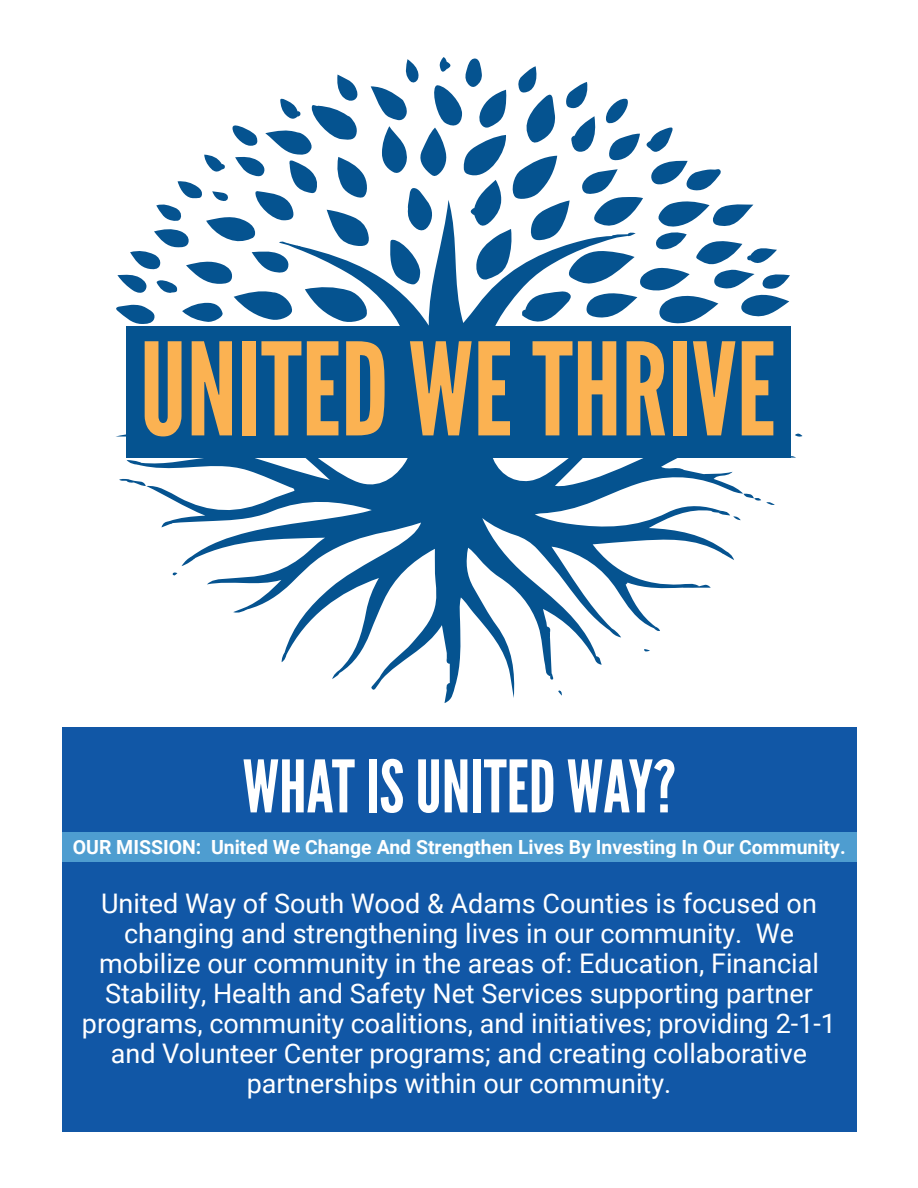
<style>
.page{position:relative;width:918px;height:1188px;background:#fff}
.page>*{position:absolute;margin:0;border:0;box-sizing:border-box;transform-origin:0 0}
.t1{font:128.1px "League Gothic";color:#fbb252}
.t2{font:72.15px "League Gothic";color:#fff}
.t3{font:27px/30px "Roboto";color:#fff;text-align:center}
.t4{font:700 19.5px "Roboto";color:#fff}
</style>
<div class="page">
<div style="left:62px;top:728px;width:794px;height:404px;background:#1157a6"></div>
<div style="left:62px;top:832px;width:794px;height:30px;background:#4e9dd0"></div>
<svg style="left:132px;top:325px;width:654px;height:378px;fill:#055390"></svg>
<svg style="left:116px;top:432px;width:39px;height:5px"></svg>
<svg style="left:703px;top:472px;width:30px;height:7px"></svg>
<svg style="left:619px;top:428px;width:19px;height:5px"></svg>
<svg style="left:682px;top:582px;width:29px;height:6px"></svg>
<svg style="left:658px;top:466px;width:26px;height:5px"></svg>
<svg style="left:370px;top:677px;width:12px;height:14px"></svg>
<svg style="left:127px;top:460px;width:14px;height:5px"></svg>
<svg style="left:181px;top:556px;width:14px;height:10px"></svg>
<svg style="left:595px;top:656px;width:7px;height:9px"></svg>
<svg style="left:610px;top:628px;width:11px;height:9px"></svg>
<svg style="left:722px;top:551px;width:12px;height:9px"></svg>
<svg style="left:161px;top:521px;width:12px;height:6px"></svg>
<svg style="left:233px;top:608px;width:14px;height:6px"></svg>
<svg style="left:771px;top:432px;width:31px;height:5px"></svg>
<svg style="left:446px;top:683px;width:5px;height:7px"></svg>
<svg style="left:269px;top:432px;width:11px;height:5px"></svg>
<svg style="left:282px;top:653px;width:4px;height:9px"></svg>
<svg style="left:332px;top:670px;width:7px;height:9px"></svg>
<svg style="left:119px;top:479px;width:27px;height:7px"></svg>
<svg style="left:546px;top:627px;width:5px;height:10px"></svg>
<svg style="left:711px;top:493px;width:64px;height:27px"></svg>
<svg style="left:654px;top:627px;width:6px;height:5px"></svg>
<svg style="left:446px;top:653px;width:4px;height:11px"></svg>
<svg style="left:550px;top:673px;width:4px;height:7px"></svg>
<svg style="left:116px;top:57px;width:674px;height:268px"></svg>
<svg style="left:173px;top:572px;width:4px;height:4px"></svg>
<svg style="left:621px;top:580px;width:7px;height:5px"></svg>
<svg style="left:789px;top:455px;width:7px;height:3px"></svg>
<svg style="left:643px;top:648px;width:7px;height:4px"></svg>
<svg style="left:558px;top:690px;width:4px;height:6px"></svg>
<h1 class="t1" style="left:140px;top:313px;width:638px">UNITED WE THRIVE</h1>
<h2 class="t2" style="left:243px;top:744px;width:435px">WHAT IS UNITED WAY?</h2>
<p class="t4" style="left:73px;top:834px;width:774px">OUR MISSION: United We Change And Strengthen Lives By Investing In Our Community.</p>
<p class="t3" style="left:82px;top:888px;width:756px">United Way of South Wood &amp; Adams Counties is focused on changing and strengthening lives in our community. We mobilize our community in the areas of: Education, Financial Stability, Health and Safety Net Services supporting partner programs, community coalitions, and initiatives; providing 2-1-1 and Volunteer Center programs; and creating collaborative partnerships within our community.</p>
</div>
